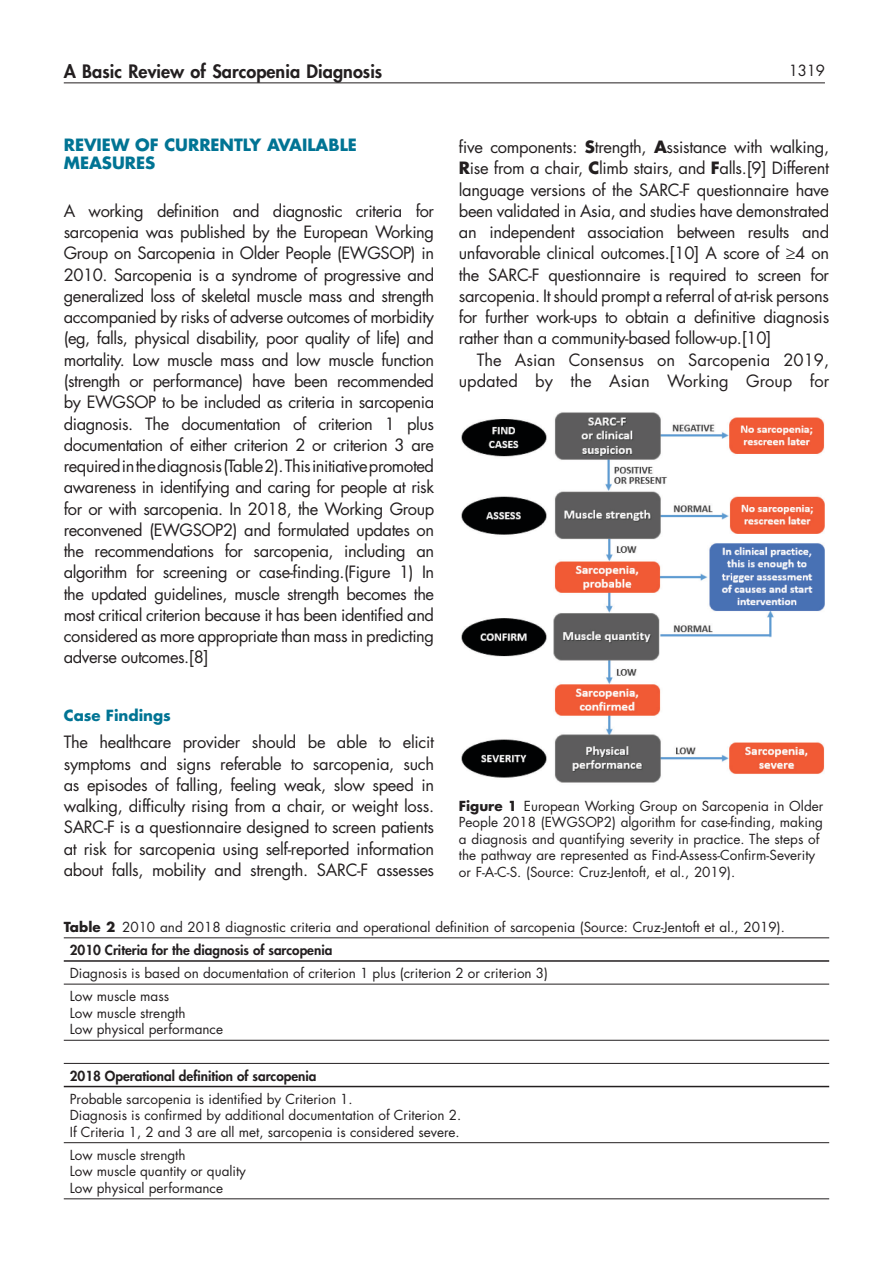
<style>
.page{position:relative;width:893px;height:1263px;background:#fff}
.page>*{position:absolute;margin:0;border:0;box-sizing:border-box;transform-origin:0 0}
.t1{font:800 18px "Futura Std";letter-spacing:.005em;color:#231f20}
.Para{font:16.5px/21.3px "Futura Std";letter-spacing:-.02em;color:#231f20;text-align:justify}
.Para_Indent{font:16.5px/21.3px "Futura Std";color:#231f20;text-align:right}
.Head_1{font:700 16.5px/18px "Futura Std";color:#017494}
.Head_2{font:700 15px "Futura Std";color:#017494}
.t2{font:15px "Futura Std";color:#231f20}
.Table_Caption{font:13.5px/16.5px "Futura Std";color:#231f20}
.Table_Body{font:13.5px "Futura Std";color:#231f20}
.Table_Column_Head{font:800 13.5px "Futura Std";color:#231f20}
.s1{font-weight:700}
</style>
<div class="page">
<hr style="left:64px;top:82px;width:761px;height:1px;background:#231f20">
<img style="left:461px;top:412px;width:364px;height:371px">
<hr style="left:64px;top:937px;width:765px;height:1px;background:#231f20">
<hr style="left:64px;top:960px;width:765px;height:2px;background:#231f20">
<hr style="left:64px;top:1198px;width:765px;height:1px;background:#231f20">
<hr style="left:64px;top:1040px;width:765px;height:1px;background:#231f20">
<hr style="left:64px;top:1142px;width:765px;height:1px;background:#231f20">
<hr style="left:64px;top:1086px;width:765px;height:1px;background:#231f20">
<hr style="left:64px;top:1063px;width:765px;height:1px;background:#231f20">
<hr style="left:64px;top:984px;width:765px;height:1px;background:#231f20">
<p class="t1" style="left:64px;top:60px;width:320px">A Basic Review of Sarcopenia Diagnosis</p>
<p class="t2" style="left:789px;top:61px;width:38px">1319</p>
<p class="Head_1" style="left:64px;top:136px;width:295px">REVIEW OF CURRENTLY AVAILABLE<br>MEASURES</p>
<p class="Para" style="left:64px;top:200px;width:372px">A working definition and diagnostic criteria for sarcopenia was published by the European Working Group on Sarcopenia in Older People (EWGSOP) in 2010. Sarcopenia is a syndrome of progressive and generalized loss of skeletal muscle mass and strength accompanied by risks of adverse outcomes of morbidity (eg, falls, physical disability, poor quality of life) and mortality. Low muscle mass and low muscle function (strength or performance) have been recommended by EWGSOP to be included as criteria in sarcopenia diagnosis. The documentation of criterion 1 plus documentation of either criterion 2 or criterion 3 are required in the diagnosis (Table 2). This initiative promoted awareness in identifying and caring for people at risk for or with sarcopenia. In 2018, the Working Group reconvened (EWGSOP2) and formulated updates on the recommendations for sarcopenia, including an algorithm for screening or case-finding.(Figure 1) In the updated guidelines, muscle strength becomes the most critical criterion because it has been identified and considered as more appropriate than mass in predicting adverse outcomes.[8]</p>
<p class="Head_2" style="left:64px;top:705px;width:109px">Case Findings</p>
<p class="Para" style="left:64px;top:732px;width:372px">The healthcare provider should be able to elicit symptoms and signs referable to sarcopenia, such as episodes of falling, feeling weak, slow speed in walking, difficulty rising from a chair, or weight loss.<br>SARC-F is a questionnaire designed to screen patients at risk for sarcopenia using self-reported information about falls, mobility and strength. SARC-F assesses</p>
<p class="Para" style="left:459px;top:137px;width:372px">five components: <span class="s1">S</span>trength, <span class="s1">A</span>ssistance with walking, <span class="s1">R</span>ise from a chair, <span class="s1">C</span>limb stairs, and <span class="s1">F</span>alls.[9] Different language versions of the SARC-F questionnaire have been validated in Asia, and studies have demonstrated an independent association between results and unfavorable clinical outcomes.[10] A score of ≥4 on the SARC-F questionnaire is required to screen for sarcopenia. It should prompt a referral of at-risk persons for further work-ups to obtain a definitive diagnosis rather than a community-based follow-up.[10]</p>
<p class="Para_Indent" style="left:459px;top:349px;width:372px">The Asian Consensus on Sarcopenia 2019, updated by the Asian Working Group for</p>
<p class="Table_Caption" style="left:459px;top:798px;width:366px"><span class="s1">Figure 1</span> European Working Group on Sarcopenia in Older People 2018 (EWGSOP2) algorithm for case-finding, making a diagnosis and quantifying severity in practice. The steps of the pathway are represented as Find-Assess-Confirm-Severity or F-A-C-S. (Source: Cruz-Jentoft, et al., 2019).</p>
<p class="Table_Caption" style="left:64px;top:919px;width:722px"><span class="s1">Table 2</span> 2010 and 2018 diagnostic criteria and operational definition of sarcopenia (Source: Cruz-Jentoft et al., 2019).</p>
<p class="Table_Column_Head" style="left:70px;top:941px;width:264px">2010 Criteria for the diagnosis of sarcopenia</p>
<p class="Table_Body" style="left:70px;top:964px;width:480px">Diagnosis is based on documentation of criterion 1 plus (criterion 2 or criterion 3)</p>
<p class="Table_Body" style="left:70px;top:988px;width:101px">Low muscle mass</p>
<p class="Table_Body" style="left:70px;top:1004px;width:117px">Low muscle strength</p>
<p class="Table_Body" style="left:70px;top:1021px;width:155px">Low physical performance</p>
<p class="Table_Column_Head" style="left:70px;top:1067px;width:248px">2018 Operational definition of sarcopenia</p>
<p class="Table_Body" style="left:70px;top:1090px;width:284px">Probable sarcopenia is identified by Criterion 1.</p>
<p class="Table_Body" style="left:70px;top:1106px;width:393px">Diagnosis is confirmed by additional documentation of Criterion 2.</p>
<p class="Table_Body" style="left:70px;top:1123px;width:391px">If Criteria 1, 2 and 3 are all met, sarcopenia is considered severe.</p>
<p class="Table_Body" style="left:70px;top:1146px;width:117px">Low muscle strength</p>
<p class="Table_Body" style="left:70px;top:1163px;width:178px">Low muscle quantity or quality</p>
<p class="Table_Body" style="left:70px;top:1179px;width:155px">Low physical performance</p>
</div>
